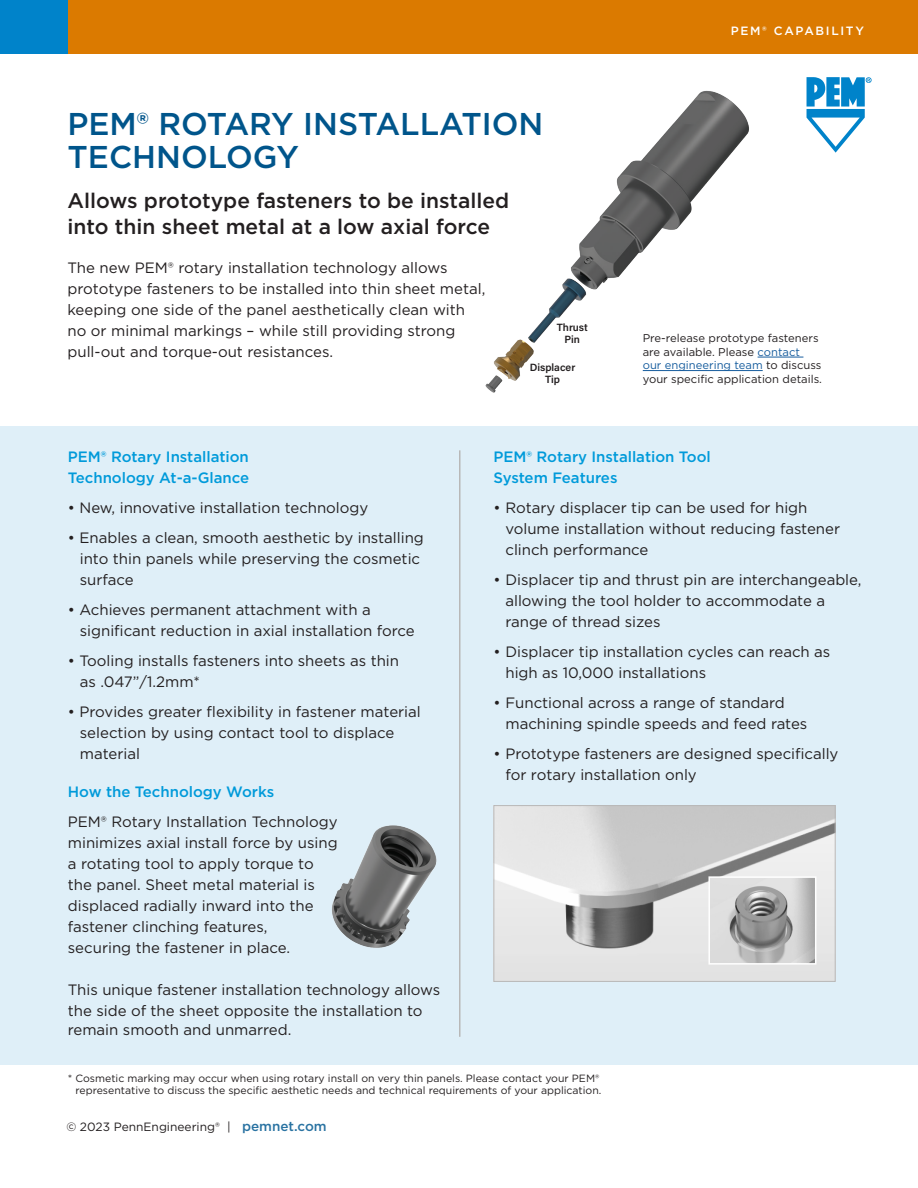
<style>
.page{position:relative;width:918px;height:1188px;background:#fff}
.page>*{position:absolute;margin:0;border:0;box-sizing:border-box;transform-origin:0 0}
.t1{font:500 31.5px/33px "Gotham";color:#00558b}
.t2{font:500 21px "Gotham";color:#231f20}
.t3{font:15px/21px "Gotham";color:#231f20}
.t4{font:500 15px/21px "Gotham";color:#009ada}
.t5{font:500 13.5px "Gotham";color:#2a73a2}
.body_text{font:12px "Gotham";color:#231f20}
.t6{font:500 12px "Gotham";letter-spacing:.14em;color:#fff}
.t7{font:11.25px/13.5px "Gotham";color:#231f20}
.t8{font:10.5px/12px "Gotham";color:#231f20;text-align:right}
.t9{font:600 10.5px/12.6px "Acumin Pro";color:#231f20;text-align:center}
.s1{color:#175d9e}
</style>
<div class="page">
<div style="left:1px;top:427px;width:917px;height:638px;background:#dfeff8"></div>
<hr style="left:459px;top:450px;width:1px;height:587px;background:#b8b8b8">
<svg style="left:807px;top:77px;width:65px;height:76px"></svg>
<div style="left:68px;top:0;width:850px;height:54px;background:#db7a00"></div>
<div style="left:0;top:0;width:68px;height:54px;background:#0083ca"></div>
<hr style="left:758px;top:357px;width:45px;height:1px;background:#175d9e">
<hr style="left:643px;top:370px;width:120px;height:1px;background:#175d9e">
<img style="left:332px;top:825px;width:105px;height:123px">
<img style="left:485px;top:90px;width:272px;height:303px">
<img style="left:495px;top:807px;width:339px;height:173px">
<div style="left:493px;top:805px;width:343px;height:177px;border:1px solid #b8b8b8"></div>
<img style="left:711px;top:879px;width:102px;height:83px">
<div style="left:708px;top:876px;width:108px;height:89px;border:2px solid #fff"></div>
<p class="t1" style="left:68px;top:107px;width:477px">PEM® ROTARY INSTALLATION<br>TECHNOLOGY</p>
<p class="t2" style="left:68px;top:187px;width:443px">Allows prototype fasteners to be installed</p>
<p class="t2" style="left:68px;top:213px;width:424px">into thin sheet metal at a low axial force</p>
<p class="t3" style="left:68px;top:257px;width:419px">The new PEM® rotary installation technology allows prototype fasteners to be installed into thin sheet metal, keeping one side of the panel aesthetically clean with no or minimal markings – while still providing strong pull-out and torque-out resistances.</p>
<p class="t9" style="left:557px;top:320px;width:32px">Thrust<br>Pin</p>
<p class="t9" style="left:530px;top:360px;width:47px">Displacer<br>Tip</p>
<p class="t6" style="left:731px;top:23px;width:135px">PEM® CAPABILITY</p>
<p class="t7" style="left:643px;top:331px;width:181px">Pre-release prototype fasteners are available. Please <span class="s1">contact<br>our engineering team</span> to discuss your specific application details.</p>
<p class="t4" style="left:68px;top:446px;width:183px">PEM® Rotary Installation<br>Technology At-a-Glance</p>
<p class="t3" style="left:68px;top:497px;width:302px">• New, innovative installation technology</p>
<p class="t3" style="left:80px;top:527px;width:345px;text-indent:-12px">• Enables a clean, smooth aesthetic by installing into thin panels while preserving the cosmetic surface</p>
<p class="t3" style="left:80px;top:599px;width:336px;text-indent:-12px">• Achieves permanent attachment with a significant reduction in axial installation force</p>
<p class="t3" style="left:80px;top:650px;width:321px;text-indent:-12px">• Tooling installs fasteners into sheets as thin as .047”/1.2mm*</p>
<p class="t3" style="left:80px;top:701px;width:343px;text-indent:-12px">• Provides greater flexibility in fastener material selection by using contact tool to displace material</p>
<p class="t4" style="left:68px;top:781px;width:208px">How the Technology Works</p>
<p class="t3" style="left:68px;top:811px;width:271px">PEM® Rotary Installation Technology minimizes axial install force by using a rotating tool to apply torque to the panel. Sheet metal material is displaced radially inward into the fastener clinching features,<br>securing the fastener in place.</p>
<p class="t3" style="left:68px;top:979px;width:374px">This unique fastener installation technology allows the side of the sheet opposite the installation to</p>
<p class="t3" style="left:68px;top:1019px;width:225px">remain smooth and unmarred.</p>
<p class="t4" style="left:493px;top:446px;width:219px">PEM® Rotary Installation Tool</p>
<p class="t4" style="left:493px;top:467px;width:126px">System Features</p>
<p class="t3" style="left:505px;top:497px;width:336px;text-indent:-12px">• Rotary displacer tip can be used for high volume installation without reducing fastener clinch performance</p>
<p class="t3" style="left:505px;top:569px;width:358px;text-indent:-12px">• Displacer tip and thrust pin are interchangeable, allowing the tool holder to accommodate a range of thread sizes</p>
<p class="t3" style="left:505px;top:641px;width:326px;text-indent:-12px">• Displacer tip installation cycles can reach as high as 10,000 installations</p>
<p class="t3" style="left:505px;top:692px;width:303px;text-indent:-12px">• Functional across a range of standard machining spindle speeds and feed rates</p>
<p class="t3" style="left:505px;top:743px;width:335px;text-indent:-12px">• Prototype fasteners are designed specifically for rotary installation only</p>
<p class="t8" style="left:68px;top:1072px;width:535px">* Cosmetic marking may occur when using rotary install on very thin panels. Please contact your PEM® representative to discuss the specific aesthetic needs and technical requirements of your application.</p>
<p class="body_text" style="left:66px;top:1119px;width:166px">© 2023 PennEngineering® |</p>
<p class="t5" style="left:242px;top:1118px;width:86px">pemnet.com</p>
</div>
